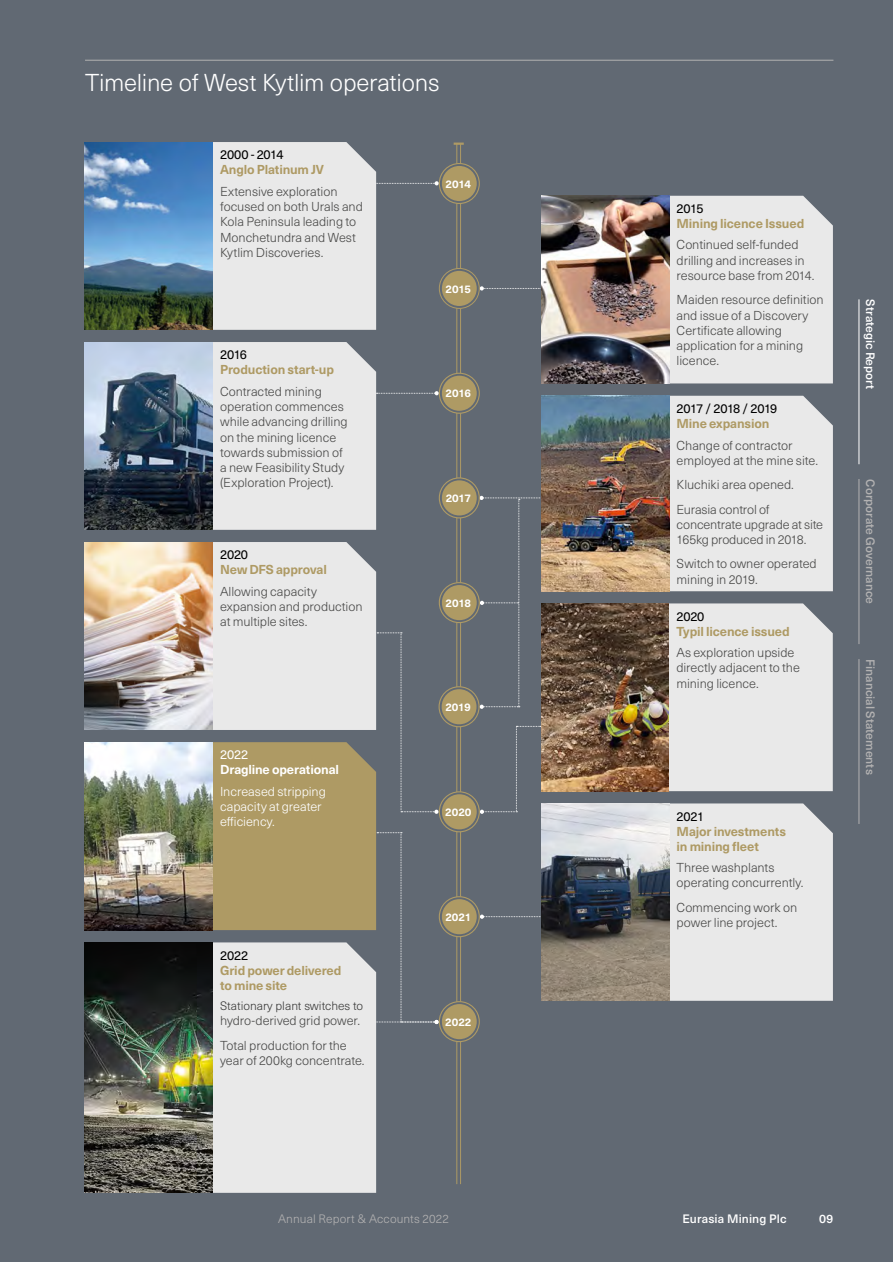
<style>
.page{position:relative;width:893px;height:1262px;background:#616973}
.page>*{position:absolute;margin:0;border:0;box-sizing:border-box;transform-origin:0 0}
.t1{font:300 24px "Neue Haas Unica W1 G";letter-spacing:-.01em;color:#fff}
.t2{font:300 12.75px/15.3px "Neue Haas Unica W1 G";letter-spacing:-.005em;color:#4a4a49}
.t3{font:700 12.75px/15px "Neue Haas Unica W1 G";letter-spacing:-.01em;color:#ae9a64}
.t4{font:300 12.75px/15.3px "Neue Haas Unica W1 G";letter-spacing:-.005em;color:#fff}
.t5{font:12.75px "Neue Haas Unica W1 G";letter-spacing:-.02em;color:#000}
.t6{font:700 12.75px "Neue Haas Unica W1 G";letter-spacing:-.01em;color:#fff}
.t7{font:12.75px "Neue Haas Unica W1 G";letter-spacing:-.04em;color:#000}
.t8{font:12.75px "Neue Haas Unica W1 G";color:#fff}
.t9{font:500 12px "Neue Haas Unica W1 G";color:#b3b2b2}
.t10{font:500 12px "Neue Haas Unica W1 G";letter-spacing:.005em;color:#fff}
.t11{font:300 12px "Neue Haas Unica W1 G";color:#3c3c3b}
.t12{font:300 12px "Neue Haas Unica W1 G";letter-spacing:.01em;color:#b3b2b2}
.t13{font:700 10.95px "Neue Haas Unica W1 G";color:#fff}
</style>
<div class="page">
<svg style="left:480px;top:726px;width:61px;height:88px"></svg>
<svg style="left:480px;top:286px;width:62px;height:4px"></svg>
<svg style="left:480px;top:914px;width:62px;height:4px"></svg>
<hr style="left:460px;top:144px;width:1px;height:1040px;background:#ae9a64">
<hr style="left:456px;top:144px;width:1px;height:1040px;background:#ae9a64">
<svg style="left:454px;top:142px;width:10px;height:3px"></svg>
<img style="left:85px;top:942px;width:127px;height:250px">
<svg style="left:213px;top:142px;width:226px;height:188px"></svg>
<img style="left:85px;top:142px;width:127px;height:188px">
<svg style="left:439px;top:163px;width:40px;height:40px"></svg>
<div style="left:439px;top:163px;width:41px;height:41px;border:1px solid #ae9a64;border-radius:50%"></div>
<div style="left:442px;top:166px;width:35px;height:35px;background:#ae9a64;border-radius:50%"></div>
<div style="left:669px;top:196px;width:164px;height:187px;background:#e9e9e9"></div>
<img style="left:542px;top:196px;width:127px;height:187px">
<svg style="left:439px;top:268px;width:40px;height:40px"></svg>
<div style="left:439px;top:268px;width:41px;height:41px;border:1px solid #ae9a64;border-radius:50%"></div>
<div style="left:442px;top:271px;width:35px;height:35px;background:#ae9a64;border-radius:50%"></div>
<div style="left:669px;top:603px;width:164px;height:188px;background:#e9e9e9"></div>
<img style="left:541px;top:603px;width:128px;height:188px">
<div style="left:669px;top:396px;width:164px;height:195px;background:#e9e9e9"></div>
<img style="left:542px;top:396px;width:127px;height:195px">
<svg style="left:439px;top:478px;width:40px;height:40px"></svg>
<div style="left:439px;top:477px;width:41px;height:41px;border:1px solid #ae9a64;border-radius:50%"></div>
<div style="left:442px;top:480px;width:35px;height:35px;background:#ae9a64;border-radius:50%"></div>
<div style="left:669px;top:803px;width:164px;height:197px;background:#e9e9e9"></div>
<img style="left:542px;top:803px;width:127px;height:197px">
<svg style="left:439px;top:896px;width:40px;height:40px"></svg>
<div style="left:439px;top:896px;width:41px;height:41px;border:1px solid #ae9a64;border-radius:50%"></div>
<div style="left:442px;top:899px;width:35px;height:35px;background:#ae9a64;border-radius:50%"></div>
<svg style="left:213px;top:342px;width:226px;height:188px"></svg>
<img style="left:85px;top:342px;width:127px;height:188px">
<svg style="left:439px;top:373px;width:40px;height:40px"></svg>
<div style="left:439px;top:373px;width:41px;height:41px;border:1px solid #ae9a64;border-radius:50%"></div>
<div style="left:442px;top:376px;width:35px;height:35px;background:#ae9a64;border-radius:50%"></div>
<img style="left:85px;top:542px;width:127px;height:188px">
<svg style="left:479px;top:496px;width:81px;height:213px"></svg>
<svg style="left:439px;top:582px;width:40px;height:40px"></svg>
<div style="left:439px;top:582px;width:41px;height:41px;border:1px solid #ae9a64;border-radius:50%"></div>
<div style="left:442px;top:585px;width:35px;height:35px;background:#ae9a64;border-radius:50%"></div>
<svg style="left:439px;top:687px;width:40px;height:39px"></svg>
<div style="left:439px;top:686px;width:41px;height:41px;border:1px solid #ae9a64;border-radius:50%"></div>
<div style="left:442px;top:689px;width:34px;height:35px;background:#ae9a64;border-radius:50%"></div>
<svg style="left:439px;top:792px;width:40px;height:39px"></svg>
<div style="left:439px;top:791px;width:41px;height:41px;border:1px solid #ae9a64;border-radius:50%"></div>
<div style="left:442px;top:794px;width:35px;height:35px;background:#ae9a64;border-radius:50%"></div>
<svg style="left:439px;top:1001px;width:40px;height:40px"></svg>
<div style="left:439px;top:1001px;width:41px;height:41px;border:1px solid #ae9a64;border-radius:50%"></div>
<div style="left:442px;top:1004px;width:35px;height:35px;background:#ae9a64;border-radius:50%"></div>
<svg style="left:213px;top:542px;width:226px;height:650px"></svg>
<img style="left:85px;top:742px;width:127px;height:188px">
<hr style="left:85px;top:60px;width:748px;height:1px;background:#b3b2b2">
<hr style="left:859px;top:479px;width:1px;height:165px;background:#b3b2b2">
<hr style="left:859px;top:659px;width:1px;height:165px;background:#b3b2b2">
<hr style="left:859px;top:299px;width:1px;height:165px;background:#fff">
<h1 class="t1" style="left:85px;top:65px;width:356px">Timeline of West Kytlim operations</h1>
<p class="t5" style="left:220px;top:145px;width:65px">2000 - 2014</p>
<p class="t3" style="left:220px;top:161px;width:105px">Anglo Platinum JV</p>
<p class="t2" style="left:220px;top:183px;width:144px">Extensive exploration focused on both Urals and<br>Kola Peninsula leading to<br>Monchetundra and West<br>Kytlim Discoveries.</p>
<p class="t13" style="left:446px;top:175px;width:27px">2014</p>
<p class="t13" style="left:446px;top:280px;width:27px">2015</p>
<p class="t5" style="left:220px;top:345px;width:28px">2016</p>
<p class="t3" style="left:220px;top:361px;width:115px">Production start-up</p>
<p class="t2" style="left:220px;top:383px;width:129px">Contracted mining operation commences while advancing drilling on the mining licence towards submission of a new Feasibility Study (Exploration Project).</p>
<p class="t13" style="left:446px;top:385px;width:27px">2016</p>
<p class="t5" style="left:220px;top:545px;width:30px">2020</p>
<p class="t3" style="left:220px;top:561px;width:108px">New DFS approval</p>
<p class="t2" style="left:220px;top:583px;width:144px">Allowing capacity expansion and production at multiple sites.</p>
<p class="t8" style="left:220px;top:745px;width:30px">2022</p>
<p class="t6" style="left:220px;top:760px;width:120px">Dragline operational</p>
<p class="t4" style="left:220px;top:783px;width:107px">Increased stripping capacity at greater efficiency.</p>
<p class="t5" style="left:220px;top:945px;width:30px">2022</p>
<p class="t3" style="left:220px;top:961px;width:123px">Grid power delivered to mine site</p>
<p class="t11" style="left:220px;top:997px;width:145px">Stationary plant switches to</p>
<p class="t2" style="left:220px;top:1008px;width:141px;line-height:24.3px">hydro-derived grid power.<br>Total production for the</p>
<p class="t2" style="left:220px;top:1052px;width:146px">year of 200kg concentrate.</p>
<p class="t13" style="left:446px;top:490px;width:27px">2017</p>
<p class="t13" style="left:446px;top:594px;width:27px">2018</p>
<p class="t13" style="left:445px;top:698px;width:27px">2019</p>
<p class="t13" style="left:445px;top:803px;width:28px">2020</p>
<p class="t13" style="left:445px;top:908px;width:27px">2021</p>
<p class="t13" style="left:445px;top:1013px;width:28px">2022</p>
<p class="t5" style="left:677px;top:199px;width:28px">2015</p>
<p class="t3" style="left:677px;top:215px;width:129px">Mining licence Issued</p>
<p class="t2" style="left:677px;top:236px;width:139px">Continued self-funded drilling and increases in resource base from 2014.</p>
<p class="t2" style="left:677px;top:291px;width:149px">Maiden resource definition and issue of a Discovery<br>Certificate allowing application for a mining licence.</p>
<p class="t7" style="left:677px;top:399px;width:102px">2017 / 2018 / 2019</p>
<p class="t3" style="left:677px;top:415px;width:94px">Mine expansion</p>
<p class="t2" style="left:677px;top:437px;width:143px">Change of contractor employed at the mine site.</p>
<p class="t2" style="left:677px;top:472px;width:119px;line-height:24.3px">Kluchiki area opened.<br>Eurasia control of</p>
<p class="t2" style="left:677px;top:516px;width:148px">concentrate upgrade at site<br>165kg produced in 2018.</p>
<p class="t2" style="left:677px;top:555px;width:142px">Switch to owner operated mining in 2019.</p>
<p class="t5" style="left:676px;top:607px;width:30px">2020</p>
<p class="t3" style="left:676px;top:623px;width:115px">Typil licence issued</p>
<p class="t2" style="left:676px;top:644px;width:125px">As exploration upside directly adjacent to the mining licence.</p>
<p class="t5" style="left:677px;top:806px;width:29px">2021</p>
<p class="t3" style="left:677px;top:823px;width:111px">Major investments in mining fleet</p>
<p class="t2" style="left:677px;top:859px;width:128px">Three washplants operating concurrently.</p>
<p class="t2" style="left:677px;top:898px;width:122px">Commencing work on power line project.</p>
<p class="t10" style="left:879px;top:299px;width:91px;rotate:90deg">Strategic Report</p>
<p class="t9" style="left:879px;top:479px;width:126px;rotate:90deg">Corporate Governance</p>
<p class="t9" style="left:879px;top:659px;width:117px;rotate:90deg">Financial Statements</p>
<p class="t12" style="left:278px;top:1210px;width:172px">Annual Report &amp; Accounts 2022</p>
<p class="t10" style="left:682px;top:1210px;width:106px">Eurasia Mining Plc</p>
<p class="t10" style="left:819px;top:1210px;width:16px">09</p>
</div>
